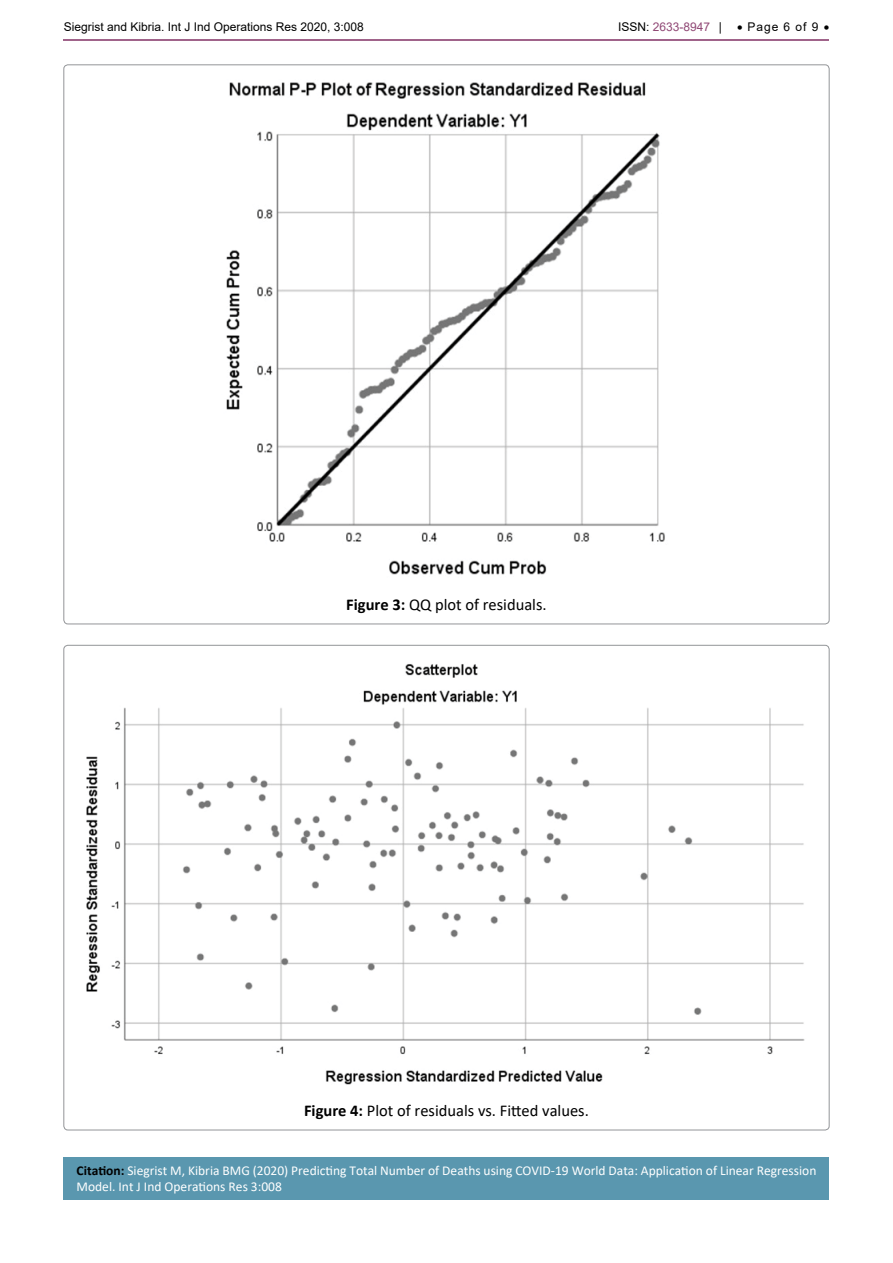
<style>
.page{position:relative;width:893px;height:1263px;background:#fff}
.page>*{position:absolute;margin:0;border:0;box-sizing:border-box;transform-origin:0 0}
.t1{font:16.5px "Calibri";color:#000}
.t2{font:13.5px/16.2px "Calibri";color:#fff}
.t3{font:12px "Arial";color:#000}
.t4{font:12px "Arial";color:#904875}
.s1{color:#000}
.s2{font-weight:700}
.s3{font-weight:700;color:#000}
</style>
<div class="page">
<hr style="left:64px;top:39px;width:765px;height:2px;background:#904875">
<div style="left:64px;top:1157px;width:765px;height:42px;background:#5a97af"></div>
<img style="left:226px;top:82px;width:439px;height:493px">
<img style="left:86px;top:664px;width:719px;height:421px">
<p class="t3" style="left:64px;top:18px;width:302px">Siegrist and Kibria. Int J Ind Operations Res 2020, 3:008</p>
<p class="t4" style="left:618px;top:18px;width:105px"><span class="s1">ISSN:</span> 2633-8947 <span class="s1">|</span></p>
<p class="t3" style="left:737px;top:18px;width:94px">• Page 6 of 9 •</p>
<p class="t1" style="left:346px;top:593px;width:202px"><span class="s2">Figure 3:</span> QQ plot of residuals.</p>
<p class="t1" style="left:304px;top:1099px;width:286px"><span class="s2">Figure 4:</span> Plot of residuals vs. Fitted values.</p>
<p class="t2" style="left:77px;top:1162px;width:741px"><span class="s3">Citation:</span> Siegrist M, Kibria BMG (2020) Predicting Total Number of Deaths using COVID-19 World Data: Application of Linear Regression<br>Model. Int J Ind Operations Res 3:008</p>
</div>
